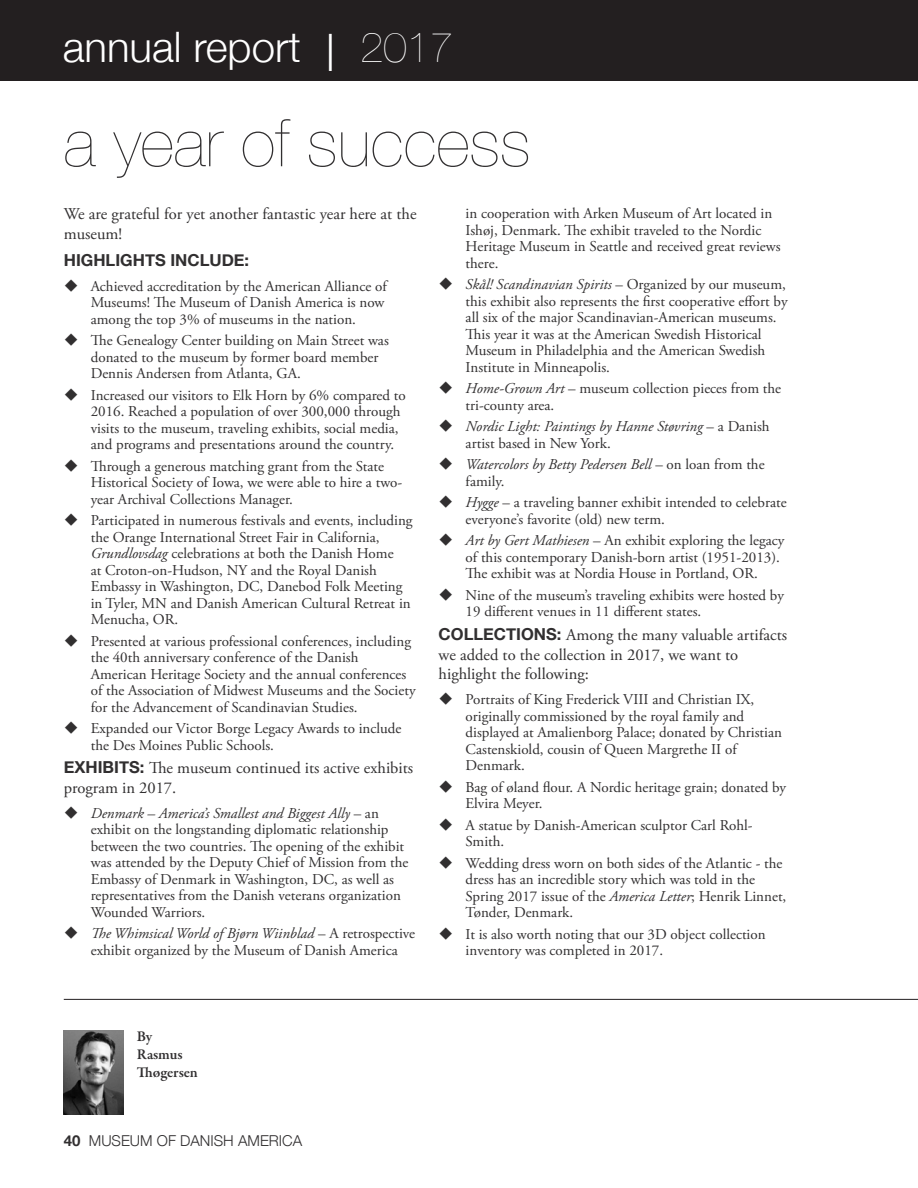
<style>
.page{position:relative;width:918px;height:1188px;background:#fff}
.page>*{position:absolute;margin:0;border:0;box-sizing:border-box;transform-origin:0 0}
.t1{font:200 66px "Helvetica Neue";color:#312f30}
.t2{font:300 42px "Helvetica Neue";color:#fff}
.t3{font:16.5px/19.8px "Adobe Garamond Pro";color:#312f30}
.t4{font:700 16.5px "Helvetica Neue";color:#312f30}
.t5{font:15px/16.5px "Adobe Garamond Pro";color:#312f30}
.t6{font:italic 15px/16.5px "Adobe Garamond Pro";color:#312f30}
.t7{font:300 15px "Helvetica Neue";color:#312f30}
.t8{font:600 15px/18px "Garamond Premr Pro";letter-spacing:-.005em;color:#312f30}
.t9{font:700 15px "Helvetica Neue";color:#312f30}
.s1{font-weight:400;font-size:36px}
.s2{font-weight:200}
.s3{font-style:italic}
.s4{font-style:normal}
.s5{font-family:"Helvetica Neue";font-weight:700}
</style>
<div class="page">
<hr style="left:64px;top:999px;width:854px;height:1px;background:#231f20">
<img style="left:64px;top:1030px;width:60px;height:84px">
<div style="left:0;top:0;width:918px;height:81px;background:#231f20"></div>
<h2 class="t2" style="left:63px;top:13px;width:392px">ANNUAL REPORT <span class="s1">│</span> <span class="s2">2017</span></h2>
<h1 class="t1" style="left:64px;top:92px;width:468px">a year of success</h1>
<p class="t5" style="left:466px;top:206px;width:317px">in cooperation with Arken Museum of Art located in Ishøj, Denmark. The exhibit traveled to the Nordic Heritage Museum in Seattle and received great reviews there.</p>
<p class="t5" style="left:466px;top:277px;width:323px;text-indent:-27px">◆ <span class="s3">Skål! Scandinavian Spirits</span> – Organized by our museum, this exhibit also represents the first cooperative effort by all six of the major Scandinavian-American museums.<br>This year it was at the American Swedish Historical Museum in Philadelphia and the American Swedish Institute in Minneapolis.</p>
<p class="t5" style="left:466px;top:381px;width:317px;text-indent:-27px">◆ <span class="s3">Home-Grown Art</span> – museum collection pieces from the tri-county area.</p>
<p class="t6" style="left:466px;top:419px;width:306px;text-indent:-27px">◆ Nordic Light: Paintings by Hanne Støvring <span class="s4">– a Danish artist based in New York.</span></p>
<p class="t6" style="left:466px;top:457px;width:300px;text-indent:-27px">◆ Watercolors by Betty Pedersen Bell <span class="s4">– on loan from the family.</span></p>
<p class="t5" style="left:466px;top:495px;width:322px;text-indent:-27px">◆ <span class="s3">Hygge</span> – a traveling banner exhibit intended to celebrate everyone’s favorite (old) new term.</p>
<p class="t5" style="left:466px;top:533px;width:320px;text-indent:-27px">◆ <span class="s3">Art by Gert Mathiesen</span> – An exhibit exploring the legacy of this contemporary Danish-born artist (1951-2013).<br>The exhibit was at Nordia House in Portland, OR.</p>
<p class="t5" style="left:466px;top:588px;width:320px;text-indent:-27px">◆ Nine of the museum’s traveling exhibits were hosted by<br>19 different venues in 11 different states.</p>
<p class="t4" style="left:439px;top:621px;width:12px">COLLECTIONS</p>
<p class="t3" style="left:64px;top:205px;width:354px">We are grateful for yet another fantastic year here at the museum!</p>
<p class="t4" style="left:64px;top:247px;width:12px">HIGHLIGHTS</p>
<p class="t4" style="left:170px;top:247px;width:12px">INCLUDE</p>
<p class="t4" style="left:245px;top:247px;width:6px">:</p>
<p class="t5" style="left:91px;top:278px;width:297px;text-indent:-27px">◆ Achieved accreditation by the American Alliance of<br>Museums! The Museum of Danish America is now among the top 3% of museums in the nation.</p>
<p class="t5" style="left:91px;top:333px;width:300px;text-indent:-27px">◆ The Genealogy Center building on Main Street was donated to the museum by former board member<br>Dennis Andersen from Atlanta, GA.</p>
<p class="t5" style="left:91px;top:387px;width:317px;text-indent:-27px">◆ Increased our visitors to Elk Horn by 6% compared to 2016. Reached a population of over 300,000 through visits to the museum, traveling exhibits, social media, and programs and presentations around the country.</p>
<p class="t5" style="left:91px;top:458px;width:313px;text-indent:-27px">◆ Through a generous matching grant from the State<br>Historical Society of Iowa, we were able to hire a two&shy;year Archival Collections Manager.</p>
<p class="t5" style="left:91px;top:513px;width:323px;text-indent:-27px">◆ Participated in numerous festivals and events, including the Orange International Street Fair in California, <span class="s3">Grundlovsdag</span> celebrations at both the Danish Home<br>at Croton-on-Hudson, NY and the Royal Danish Embassy in Washington, DC, Danebod Folk Meeting in Tyler, MN and Danish American Cultural Retreat in Menucha, OR.</p>
<p class="t5" style="left:91px;top:633px;width:326px;text-indent:-27px">◆ Presented at various professional conferences, including the 40th anniversary conference of the Danish American Heritage Society and the annual conferences of the Association of Midwest Museums and the Society for the Advancement of Scandinavian Studies.</p>
<p class="t5" style="left:91px;top:721px;width:312px;text-indent:-27px">◆ Expanded our Victor Borge Legacy Awards to include the Des Moines Public Schools.</p>
<p class="t3" style="left:64px;top:758px;width:351px"><span class="s5">EXHI BITS :</span> The museum continued its active exhibits program in 2017.</p>
<p class="t5" style="left:91px;top:805px;width:319px;text-indent:-27px">◆ <span class="s3">Denmark – America’s Smallest and Biggest Ally</span> – an exhibit on the longstanding diplomatic relationship between the two countries. The opening of the exhibit was attended by the Deputy Chief of Mission from the Embassy of Denmark in Washington, DC, as well as representatives from the Danish veterans organization Wounded Warriors.</p>
<p class="t5" style="left:91px;top:926px;width:326px;text-indent:-27px">◆ <span class="s3">The Whimsical World of Bjørn Wiinblad</span> – A retrospective exhibit organized by the Museum of Danish America</p>
<p class="t3" style="left:439px;top:625px;width:350px;text-indent:118px"><span class="s5">:</span> Among the many valuable artifacts we added to the collection in 2017, we want to highlight the following:</p>
<p class="t5" style="left:466px;top:692px;width:318px;text-indent:-27px">◆ Portraits of King Frederick VIII and Christian IX, originally commissioned by the royal family and displayed at Amalienborg Palace; donated by Christian Castenskiold, cousin of Queen Margrethe II of Denmark.</p>
<p class="t5" style="left:466px;top:779px;width:322px;text-indent:-27px">◆ Bag of øland flour. A Nordic heritage grain; donated by<br>Elvira Meyer.</p>
<p class="t5" style="left:466px;top:817px;width:289px;text-indent:-27px">◆ A statue by Danish-American sculptor Carl Rohl-<br>Smith.</p>
<p class="t5" style="left:466px;top:855px;width:322px;text-indent:-27px">◆ Wedding dress worn on both sides of the Atlantic - the dress has an incredible story which was told in the Spring 2017 issue of the <span class="s3">America Letter</span>; Henrik Linnet, Tønder, Denmark.</p>
<p class="t5" style="left:466px;top:926px;width:302px;text-indent:-27px">◆ It is also worth noting that our 3D object collection inventory was completed in 2017.</p>
<p class="t8" style="left:137px;top:1028px;width:63px">By<br>Rasmus<br>Thøgersen</p>
<p class="t9" style="left:64px;top:1129px;width:18px">40</p>
<p class="t7" style="left:89px;top:1128px;width:213px">MUSEUM OF DANISH AMERICA</p>
</div>
